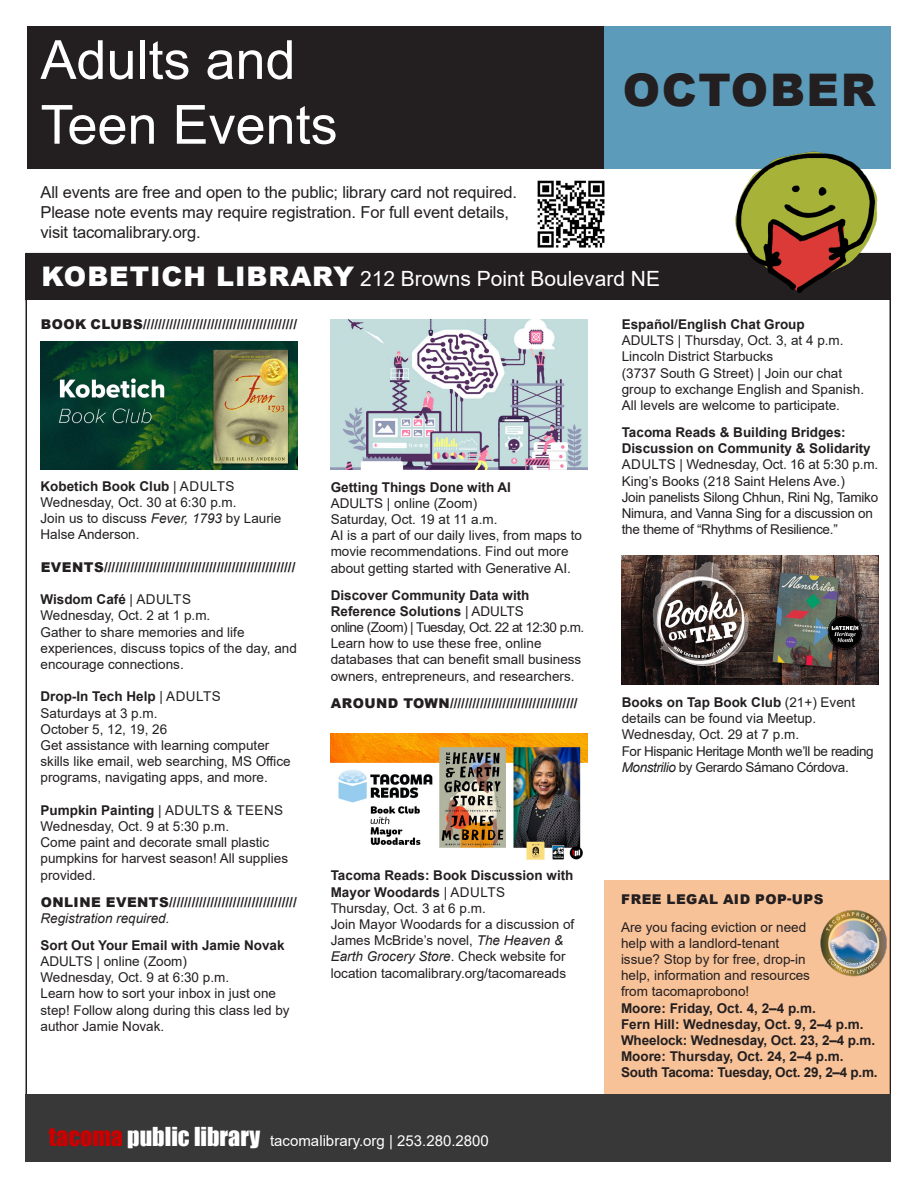
<style>
.page{position:relative;width:918px;height:1188px;background:#fff}
.page>*{position:absolute;margin:0;border:0;box-sizing:border-box;transform-origin:0 0}
.t1{font:54px "Arial";color:#fff}
.t2{font:900 45px "Arial";letter-spacing:.035em;color:#231f20}
.t3{font:21px "Arial";color:#fff}
.t4{font:16.5px/19.8px "Arial";letter-spacing:-.01em;color:#231f20}
.t5{font:15px "Arial";color:#fff}
.t6{font:13.5px/16.2px "Arial";color:#231f20}
.t7{font:700 13.5px/16.2px "Arial";color:#231f20}
.Paragraph_Style_4{font:900 13.5px "Arial";letter-spacing:.035em;color:#231f20}
.t8{font:13.5px/16.2px "Arial";letter-spacing:-.02em;color:#231f20}
.t9{font:13.5px/16.2px "Arial";letter-spacing:-.03em;color:#231f20}
.t10{font:13.5px "Arial";letter-spacing:-.04em;color:#231f20}
.t11{font:700 13.5px "Arial";letter-spacing:-.02em;color:#231f20}
.t12{font:italic 13.5px "Arial";color:#231f20}
.s1{font-weight:900;font-size:27px}
.s2{font-weight:400}
.s3{font-style:italic}
.s4{font-family:"Impact";font-size:24px;color:#c00}
.s5{font-family:"Impact";font-size:24px}
.s6{font-weight:700}
</style>
<div class="page">
<div style="left:27px;top:26px;width:577px;height:143px;background:#231f20"></div>
<div style="left:604px;top:26px;width:287px;height:143px;background:#5c9bba"></div>
<div style="left:26px;top:254px;width:865px;height:46px;background:#231f20"></div>
<div style="left:26px;top:1094px;width:865px;height:68px;background:#373837"></div>
<img style="left:735px;top:151px;width:144px;height:142px">
<img style="left:537px;top:180px;width:68px;height:68px">
<div style="left:604px;top:881px;width:286px;height:213px;background:#f8c299"></div>
<img style="left:820px;top:910px;width:67px;height:67px">
<img style="left:41px;top:342px;width:256px;height:128px">
<img style="left:330px;top:733px;width:257px;height:127px">
<img style="left:621px;top:556px;width:257px;height:128px">
<img style="left:330px;top:319px;width:257px;height:151px">
<p class="t1" style="left:40px;top:23px;width:257px">Adults and</p>
<p class="t1" style="left:40px;top:88px;width:299px">Teen Events</p>
<p class="t4" style="left:40px;top:183px;width:478px">All events are free and open to the public; library card not required.<br>Please note events may require registration. For full event details, visit tacomalibrary.org.</p>
<p class="t2" style="left:623px;top:57px;width:254px">OCTOBER</p>
<p class="t3" style="left:41px;top:264px;width:620px"><span class="s1">KOBETICH LIBRARY</span> 212 Browns Point Boulevard NE</p>
<p class="Paragraph_Style_4" style="left:41px;top:314px;width:258px">BOOK CLUBS/////////////////////////////////////////</p>
<p class="t7" style="left:40px;top:478px;width:196px">Kobetich Book Club <span class="s2">| ADULTS</span></p>
<p class="t6" style="left:40px;top:494px;width:198px">Wednesday, Oct. 30 at 6:30 p.m.</p>
<p class="t6" style="left:40px;top:510px;width:242px">Join us to discuss <span class="s3">Fever, 1793</span> by Laurie<br>Halse Anderson.</p>
<p class="Paragraph_Style_4" style="left:41px;top:557px;width:256px">EVENTS///////////////////////////////////////////////////</p>
<p class="t7" style="left:40px;top:592px;width:152px">Wisdom Café <span class="s2">| ADULTS</span></p>
<p class="t6" style="left:40px;top:608px;width:171px">Wednesday, Oct. 2 at 1 p.m.</p>
<p class="t6" style="left:40px;top:624px;width:258px">Gather to share memories and life experiences, discuss topics of the day, and encourage connections.</p>
<p class="t7" style="left:40px;top:689px;width:182px">Drop-In Tech Help <span class="s2">| ADULTS</span></p>
<p class="t6" style="left:40px;top:705px;width:119px">Saturdays at 3 p.m.</p>
<p class="t6" style="left:40px;top:721px;width:128px">October 5, 12, 19, 26</p>
<p class="t6" style="left:40px;top:737px;width:252px">Get assistance with learning computer skills like email, web searching, MS Office programs, navigating apps, and more.</p>
<p class="t7" style="left:40px;top:802px;width:244px">Pumpkin Painting <span class="s2">| ADULTS &amp; TEENS</span></p>
<p class="t6" style="left:40px;top:818px;width:190px">Wednesday, Oct. 9 at 5:30 p.m.</p>
<p class="t6" style="left:40px;top:834px;width:249px">Come paint and decorate small plastic pumpkins for harvest season! All supplies provided.</p>
<p class="Paragraph_Style_4" style="left:41px;top:892px;width:258px">ONLINE EVENTS//////////////////////////////////</p>
<p class="t12" style="left:40px;top:909px;width:131px">Registration required.</p>
<p class="t7" style="left:40px;top:937px;width:246px">Sort Out Your Email with Jamie Novak</p>
<p class="t6" style="left:40px;top:953px;width:148px">ADULTS | online (Zoom)</p>
<p class="t6" style="left:40px;top:969px;width:190px">Wednesday, Oct. 9 at 6:30 p.m.</p>
<p class="t6" style="left:40px;top:986px;width:251px">Learn how to sort your inbox in just one step! Follow along during this class led by author Jamie Novak.</p>
<p class="t7" style="left:331px;top:479px;width:182px">Getting Things Done with AI</p>
<p class="t6" style="left:331px;top:495px;width:148px">ADULTS | online (Zoom)</p>
<p class="t6" style="left:331px;top:511px;width:168px">Saturday, Oct. 19 at 11 a.m.</p>
<p class="t6" style="left:331px;top:527px;width:253px">AI is a part of our daily lives, from maps to movie recommendations. Find out more about getting started with Generative AI.</p>
<p class="t7" style="left:331px;top:587px;width:200px">Discover Community Data with<br>Reference Solutions <span class="s2">| ADULTS</span></p>
<p class="t10" style="left:331px;top:618px;width:255px">online (Zoom) | Tuesday, Oct. 22 at 12:30 p.m.</p>
<p class="t6" style="left:331px;top:635px;width:252px">Learn how to use these free, online databases that can benefit small business owners, entrepreneurs, and researchers.</p>
<p class="Paragraph_Style_4" style="left:331px;top:693px;width:248px">AROUND TOWN//////////////////////////////////</p>
<p class="t7" style="left:331px;top:868px;width:244px">Tacoma Reads: Book Discussion with<br>Mayor Woodards <span class="s2">| ADULTS</span></p>
<p class="t6" style="left:331px;top:900px;width:157px">Thursday, Oct. 3 at 6 p.m.</p>
<p class="t6" style="left:331px;top:916px;width:245px">Join Mayor Woodards for a discussion of James McBride’s novel, <span class="s3">The Heaven &amp; Earth Grocery Store</span>. Check website for location tacomalibrary.org/tacomareads</p>
<p class="t5" style="left:49px;top:1131px;width:441px"><span class="s4">tacoma</span> <span class="s5">public library</span> tacomalibrary.org | 253.280.2800</p>
<p class="t7" style="left:622px;top:316px;width:185px">Español/English Chat Group</p>
<p class="t6" style="left:622px;top:332px;width:223px">ADULTS | Thursday, Oct. 3, at 4 p.m.</p>
<p class="t6" style="left:622px;top:349px;width:153px">Lincoln District Starbucks</p>
<p class="t6" style="left:622px;top:365px;width:244px">(3737 South G Street) | Join our chat group to exchange English and Spanish.<br>All levels are welcome to participate.</p>
<p class="t7" style="left:622px;top:424px;width:258px">Tacoma Reads &amp; Building Bridges:<br>Discussion on Community &amp; Solidarity<br><span class="s2">ADULTS | Wednesday, Oct. 16 at 5:30 p.m.</span></p>
<p class="t6" style="left:622px;top:473px;width:225px">King’s Books (218 Saint Helens Ave.)</p>
<p class="t8" style="left:622px;top:489px;width:258px">Join panelists Silong Chhun, Rini Ng, Tamiko<br>Nimura, and Vanna Sing for a discussion on the theme of “Rhythms of Resilience.”</p>
<p class="t6" style="left:622px;top:694px;width:235px"><span class="s6">Books on Tap Book Club</span> (21+) Event details can be found via Meetup.</p>
<p class="t6" style="left:622px;top:727px;width:179px">Wednesday, Oct. 29 at 7 p.m.</p>
<p class="t9" style="left:622px;top:743px;width:253px">For Hispanic Heritage Month we’ll be reading<br><span class="s3">Monstrilio</span> by Gerardo Sámano Córdova.</p>
<p class="Paragraph_Style_4" style="left:621px;top:890px;width:204px">FREE LEGAL AID POP-UPS</p>
<p class="t6" style="left:621px;top:919px;width:191px">Are you facing eviction or need help with a landlord-tenant issue? Stop by for free, drop-in help, information and resources from tacomaprobono!</p>
<p class="t7" style="left:621px;top:1000px;width:196px">Moore: Friday, Oct. 4, 2–4 p.m.</p>
<p class="t7" style="left:621px;top:1016px;width:244px">Fern Hill: Wednesday, Oct. 9, 2–4 p.m.</p>
<p class="t7" style="left:621px;top:1032px;width:256px">Wheelock: Wednesday, Oct. 23, 2–4 p.m.</p>
<p class="t7" style="left:621px;top:1048px;width:224px">Moore: Thursday, Oct. 24, 2–4 p.m.</p>
<p class="t11" style="left:621px;top:1063px;width:258px">South Tacoma: Tuesday, Oct. 29, 2–4 p.m.</p>
</div>
